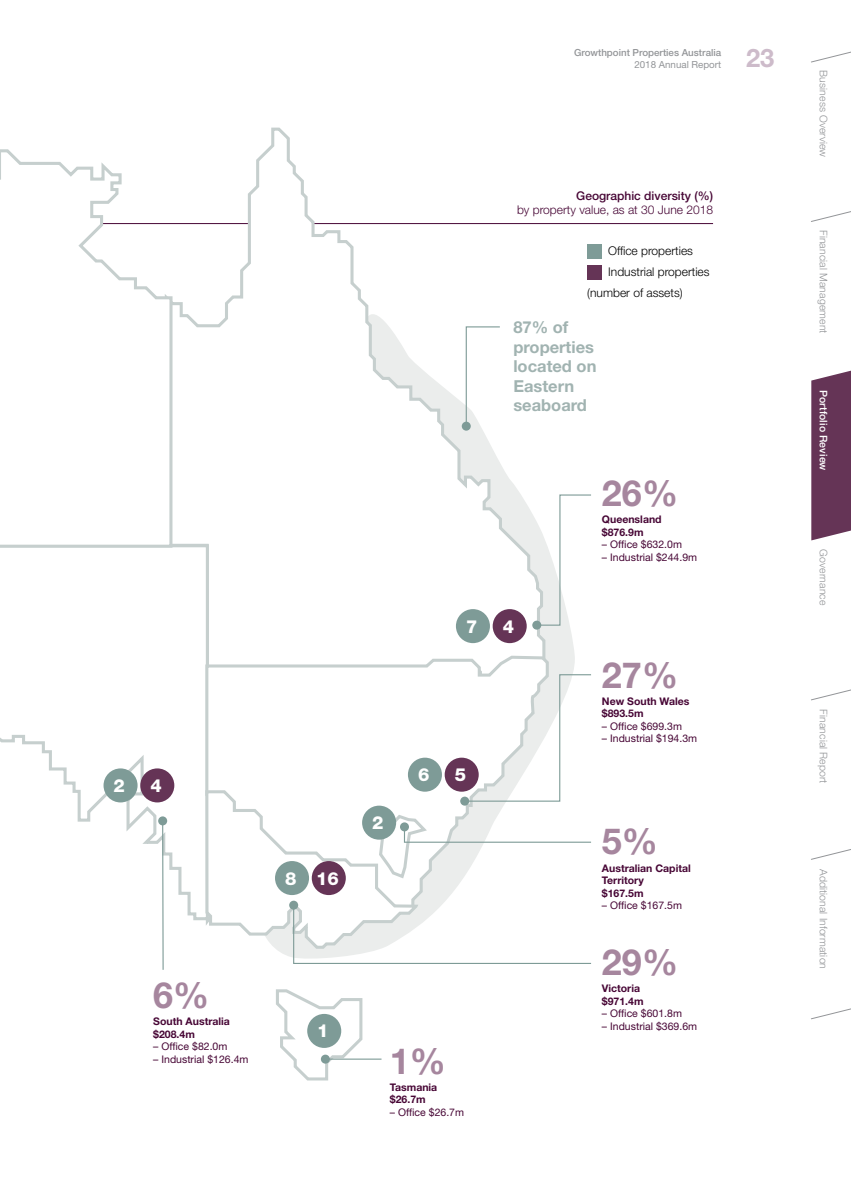
<style>
.page{position:relative;width:851px;height:1191px;background:#fff}
.page>*{position:absolute;margin:0;border:0;box-sizing:border-box;transform-origin:0 0}
.t1{font:700 36px "Helvetica Neue LT Pro";color:#a6869e}
.t2{font:700 25.5px "Helvetica Neue LT Pro";color:#cdbbca}
.t3{font:800 18px "Helvetica Neue LT Pro";color:#fff}
.t4{font:700 16.5px/19.5px "Helvetica Neue LT Pro";color:#a1b3b1}
.t5{font:300 12px "Helvetica Neue LT Pro";color:#000}
.t6{font:300 12px "Helvetica Neue LT Pro";color:#470635}
.t7{font:500 12px "Helvetica Neue LT Pro";color:#470635}
.t8{font:10.5px "Helvetica Neue LT Pro";color:#470635}
.t9{font:700 10.5px/12.6px "Helvetica Neue LT Pro";color:#470635}
.t10{font:300 10.5px "Helvetica Neue LT Pro";letter-spacing:.01em;color:#939598}
.t11{font:500 10.5px "Helvetica Neue LT Pro";letter-spacing:.01em;color:#fff}
.t12{font:500 9.75px "Helvetica Neue LT Pro";color:#939598}
.t13{font:9.75px "Helvetica Neue LT Pro";color:#939598}
</style>
<div class="page">
<svg style="left:547px;top:626px;width:28px;height:47px"></svg>
<hr style="left:46px;top:223px;width:667px;height:1px;background:#470635">
<svg style="left:276px;top:989px;width:88px;height:92px"></svg>
<svg style="left:174px;top:127px;width:373px;height:527px"></svg>
<svg style="left:0;top:543px;width:215px;height:378px"></svg>
<svg style="left:0;top:149px;width:174px;height:400px"></svg>
<svg style="left:204px;top:654px;width:346px;height:19px"></svg>
<svg style="left:535px;top:494px;width:56px;height:132px"></svg>
<div style="left:532px;top:620px;width:9px;height:9px;background:#7e9b97;border-radius:50%"></div>
<hr style="left:325px;top:1058px;width:56px;height:1px;background:#7e9b97">
<div style="left:321px;top:1054px;width:9px;height:9px;background:#7e9b97;border-radius:50%"></div>
<svg style="left:204px;top:673px;width:387px;height:291px"></svg>
<div style="left:400px;top:822px;width:9px;height:9px;background:#7e9b97;border-radius:50%"></div>
<div style="left:456px;top:609px;width:34px;height:34px;background:#7e9b97;border-radius:50%"></div>
<div style="left:492px;top:609px;width:34px;height:34px;background:#653456;border-radius:50%"></div>
<div style="left:408px;top:757px;width:34px;height:34px;background:#7e9b97;border-radius:50%"></div>
<div style="left:444px;top:757px;width:34px;height:34px;background:#653456;border-radius:50%"></div>
<div style="left:362px;top:805px;width:34px;height:34px;background:#7e9b97;border-radius:50%"></div>
<div style="left:275px;top:861px;width:34px;height:34px;background:#7e9b97;border-radius:50%"></div>
<div style="left:312px;top:861px;width:34px;height:34px;background:#653456;border-radius:50%"></div>
<div style="left:103px;top:768px;width:34px;height:34px;background:#7e9b97;border-radius:50%"></div>
<div style="left:140px;top:768px;width:34px;height:34px;background:#653456;border-radius:50%"></div>
<div style="left:307px;top:1014px;width:34px;height:34px;background:#7e9b97;border-radius:50%"></div>
<hr style="left:162px;top:821px;width:2px;height:148px;background:#7e9b97">
<div style="left:158px;top:816px;width:9px;height:9px;background:#7e9b97;border-radius:50%"></div>
<div style="left:587px;top:244px;width:14px;height:14px;background:#7e9b97"></div>
<div style="left:587px;top:265px;width:14px;height:14px;background:#653456"></div>
<svg style="left:465px;top:326px;width:36px;height:101px"></svg>
<div style="left:461px;top:422px;width:9px;height:9px;background:#7e9b97;border-radius:50%"></div>
<svg style="left:811px;top:371px;width:39px;height:169px;background:#6e4060"></svg>
<svg style="left:811px;top:52px;width:39px;height:11px"></svg>
<svg style="left:811px;top:211px;width:39px;height:11px"></svg>
<svg style="left:811px;top:689px;width:39px;height:12px"></svg>
<svg style="left:811px;top:849px;width:39px;height:11px"></svg>
<svg style="left:811px;top:1008px;width:39px;height:11px"></svg>
<p class="t12" style="left:574px;top:47px;width:149px">Growthpoint Properties Australia</p>
<p class="t13" style="left:634px;top:58px;width:88px">2018 Annual Report</p>
<h2 class="t2" style="left:746px;top:42px;width:30px">23</h2>
<p class="t7" style="left:576px;top:188px;width:138px">Geographic diversity (%)</p>
<p class="t6" style="left:517px;top:203px;width:197px">by property value, as at 30 June 2018</p>
<p class="t5" style="left:608px;top:244px;width:86px">Office properties</p>
<p class="t5" style="left:608px;top:265px;width:103px">Industrial properties</p>
<p class="t5" style="left:587px;top:286px;width:97px">(number of assets)</p>
<h3 class="t4" style="left:513px;top:317px;width:85px">87% of properties located on<br>Eastern seaboard</h3>
<h3 class="t3" style="left:114px;top:774px;width:13px">2</h3>
<h3 class="t3" style="left:150px;top:774px;width:13px">4</h3>
<h3 class="t3" style="left:466px;top:615px;width:13px">7</h3>
<h3 class="t3" style="left:502px;top:615px;width:13px">4</h3>
<h3 class="t3" style="left:285px;top:867px;width:55px">8 16</h3>
<h3 class="t3" style="left:372px;top:812px;width:13px">2</h3>
<h3 class="t3" style="left:418px;top:764px;width:13px">6</h3>
<h3 class="t3" style="left:454px;top:764px;width:13px">5</h3>
<h1 class="t1" style="left:153px;top:972px;width:58px">6%</h1>
<p class="t9" style="left:153px;top:1014px;width:78px">South Australia $208.4m</p>
<p class="t8" style="left:153px;top:1040px;width:76px">– Office $82.0m</p>
<p class="t8" style="left:153px;top:1052px;width:97px">– Industrial $126.4m</p>
<h1 class="t1" style="left:390px;top:1038px;width:58px">1%</h1>
<p class="t9" style="left:390px;top:1080px;width:49px">Tasmania $26.7m</p>
<p class="t8" style="left:390px;top:1105px;width:76px">– Office $26.7m</p>
<h3 class="t3" style="left:317px;top:1020px;width:13px">1</h3>
<h1 class="t1" style="left:602px;top:470px;width:78px">26%</h1>
<p class="t9" style="left:602px;top:513px;width:61px">Queensland $876.9m</p>
<p class="t8" style="left:602px;top:538px;width:81px">– Office $632.0m</p>
<p class="t8" style="left:602px;top:551px;width:97px">– Industrial $244.9m</p>
<h1 class="t1" style="left:602px;top:652px;width:78px">27%</h1>
<p class="t9" style="left:602px;top:694px;width:89px">New South Wales $893.5m</p>
<p class="t8" style="left:602px;top:719px;width:81px">– Office $699.3m</p>
<p class="t8" style="left:602px;top:732px;width:97px">– Industrial $194.3m</p>
<h1 class="t1" style="left:602px;top:819px;width:58px">5%</h1>
<p class="t9" style="left:602px;top:861px;width:90px">Australian Capital<br>Territory<br>$167.5m</p>
<p class="t8" style="left:602px;top:899px;width:81px">– Office $167.5m</p>
<h1 class="t1" style="left:602px;top:939px;width:78px">29%</h1>
<p class="t9" style="left:602px;top:981px;width:43px">Victoria $971.4m</p>
<p class="t8" style="left:602px;top:1007px;width:81px">– Office $601.8m</p>
<p class="t8" style="left:602px;top:1019px;width:97px">– Industrial $369.6m</p>
<p class="t10" style="left:830px;top:70px;width:88px;rotate:90deg">Business Overview</p>
<p class="t10" style="left:830px;top:230px;width:105px;rotate:90deg">Financial Management</p>
<p class="t11" style="left:829px;top:390px;width:82px;rotate:90deg">Portfolio Review</p>
<p class="t10" style="left:830px;top:549px;width:57px;rotate:90deg">Governance</p>
<p class="t10" style="left:830px;top:709px;width:76px;rotate:90deg">Financial Report</p>
<p class="t10" style="left:830px;top:869px;width:102px;rotate:90deg">Additional Information</p>
</div>
